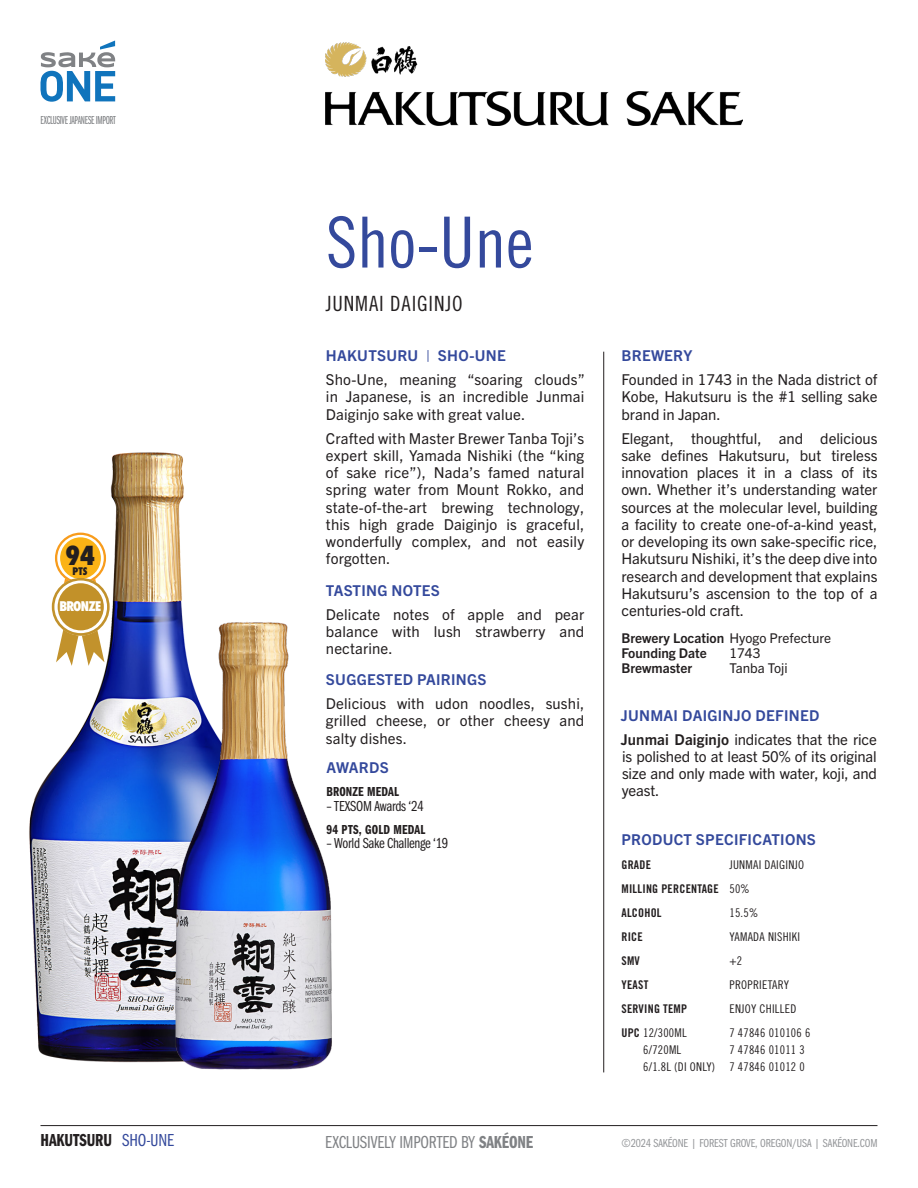
<style>
.page{position:relative;width:918px;height:1188px;background:#fff}
.page>*{position:absolute;margin:0;border:0;box-sizing:border-box;transform-origin:0 0}
.t1{font:70.5px "Trade Gothic LT Pro Cn 18";color:#34499c}
.t2{font:800 condensed 25.5px "Futura";color:#231f20}
.t3{font:21px "Trade Gothic LT Pro Cn 18";letter-spacing:.04em;color:#231f20}
.t4{font:18px "Franklin Gothic URW Com Boo";letter-spacing:-.01em;color:#808285}
.t5{font:18px "Franklin Gothic URW Com Dem";letter-spacing:-.01em;color:#231f20}
.t6{font:15px/17.2px "Trade Gothic Next LT Pro";letter-spacing:.01em;color:#231f20;text-align:justify}
.t7{font:700 15px "Trade Gothic Next LT Pro";letter-spacing:.02em;color:#34499c}
.t8{font:15px "Franklin Gothic URW Com Boo";letter-spacing:-.02em;color:#231f20}
.t9{font:700 13.5px/15px "Trade Gothic Next LT Pro";color:#231f20}
.t10{font:13.5px "Franklin Gothic URW Com Dem";letter-spacing:.01em;color:#231f20}
.t11{font:13.5px "Trade Gothic Next LT Pro";color:#231f20}
.t12{font:800 condensed 13.05px "Futura";letter-spacing:-.06em;color:#fff}
.t13{font:12px/17.2px "Trade Gothic LT Pro Cn 18";letter-spacing:.02em;color:#231f20;text-align:right}
.t14{font:12px "Trade Gothic LT Pro Bd Cn 20";letter-spacing:.02em;color:#231f20}
.t15{font:12px "Franklin Gothic URW Com Boo";letter-spacing:-.01em;color:#939598}
.t16{font:12px "Franklin Gothic URW Ext Com D Boo";letter-spacing:-.03em;color:#808285}
.t17{font:800 condensed 10.2px "Futura";color:#231f20}
.s1{font-family:"Franklin Gothic URW Com Boo";color:#34499c}
.s2{font-weight:400}
.s3{font-weight:700}
.s4{font-family:"Trade Gothic LT Pro Cn 18"}
.s5{font-family:"Trade Gothic LT Pro Bd Cn 20"}
.s6{font-family:"Franklin Gothic URW Com Dem"}
</style>
<div class="page">
<img style="left:326px;top:91px;width:417px;height:34px">
<img style="left:325px;top:42px;width:93px;height:35px">
<hr style="left:603px;top:352px;width:1px;height:720px;background:#231f20">
<hr style="left:40px;top:1125px;width:838px;height:1px;background:#231f20">
<svg style="left:40px;top:40px;width:75px;height:62px"></svg>
<img style="left:29px;top:452px;width:155px;height:611px">
<img style="left:163px;top:611px;width:169px;height:459px">
<div style="left:55px;top:533px;width:51px;height:51px;border:2px solid #f89c1c;border-radius:50%"></div>
<svg style="left:56px;top:535px;width:48px;height:131px"></svg>
<div style="left:55px;top:581px;width:51px;height:52px;background:#c29129;border-radius:50%"></div>
<div style="left:52px;top:578px;width:57px;height:58px;border:5px solid #fff;border-radius:50%"></div>
<div style="left:52px;top:578px;width:58px;height:58px;border:3px solid #c2922c;border-radius:50%"></div>
<p class="t16" style="left:40px;top:114px;width:77px">EXCLUSIVE JAPANESE IMPORT</p>
<p class="t2" style="left:65px;top:538px;width:32px">94</p>
<p class="t17" style="left:73px;top:565px;width:17px">PTS</p>
<p class="t12" style="left:59px;top:598px;width:43px">BRONZE</p>
<p class="t5" style="left:40px;top:1128px;width:135px">HAKUTSURU <span class="s1">SHO-UNE</span></p>
<p class="t1" style="left:326px;top:201px;width:209px">Sho-Une</p>
<p class="t3" style="left:326px;top:291px;width:138px">JUNMAI DAIGINJO</p>
<p class="t7" style="left:326px;top:345px;width:181px">HAKUTSURU <span class="s2">|</span> SHO-UNE</p>
<p class="t6" style="left:326px;top:370px;width:260px">Sho-Une, meaning “soaring clouds” in Japanese, is an incredible Junmai Daiginjo sake with great value.</p>
<p class="t6" style="left:326px;top:429px;width:260px">Crafted with Master Brewer Tanba Toji’s expert skill, Yamada Nishiki (the “king of sake rice”), Nada’s famed natural spring water from Mount Rokko, and state-of-the-art brewing technology, this high grade Daiginjo is graceful, wonderfully complex, and not easily forgotten.</p>
<p class="t7" style="left:326px;top:580px;width:115px">TASTING NOTES</p>
<p class="t6" style="left:326px;top:604px;width:260px">Delicate notes of apple and pear balance with lush strawberry and nectarine.</p>
<p class="t7" style="left:326px;top:669px;width:162px">SUGGESTED PAIRINGS</p>
<p class="t6" style="left:326px;top:694px;width:260px">Delicious with udon noodles, sushi, grilled cheese, or other cheesy and salty dishes.</p>
<p class="t7" style="left:327px;top:757px;width:64px">AWARDS</p>
<p class="t10" style="left:327px;top:782px;width:74px">BRONZE MEDAL</p>
<p class="t8" style="left:327px;top:796px;width:99px">– TEXSOM Awards ‘24</p>
<p class="t10" style="left:327px;top:820px;width:100px">94 PTS, GOLD MEDAL</p>
<p class="t8" style="left:327px;top:833px;width:123px">– World Sake Challenge ‘19</p>
<p class="t7" style="left:621px;top:345px;width:72px">BREWERY</p>
<p class="t6" style="left:621px;top:370px;width:258px">Founded in 1743 in the Nada district of Kobe, Hakutsuru is the #1 selling sake brand in Japan.</p>
<p class="t6" style="left:621px;top:429px;width:258px">Elegant, thoughtful, and delicious sake defines Hakutsuru, but tireless innovation places it in a class of its own. Whether it’s understanding water sources at the molecular level, building a facility to create one-of-a-kind yeast, or developing its own sake-specific rice, Hakutsuru Nishiki, it’s the deep dive into research and development that explains Hakutsuru’s ascension to the top of a centuries-old craft.</p>
<p class="t9" style="left:621px;top:629px;width:211px">Brewery Location <span class="s2">Hyogo Prefecture<br></span>Founding Date</p>
<p class="t11" style="left:729px;top:643px;width:32px">1743</p>
<p class="t9" style="left:621px;top:659px;width:72px">Brewmaster</p>
<p class="t11" style="left:729px;top:658px;width:60px">Tanba Toji</p>
<p class="t7" style="left:621px;top:705px;width:200px">JUNMAI DAIGINJO DEFINED</p>
<p class="t6" style="left:621px;top:730px;width:258px"><span class="s3">Junmai Daiginjo</span> indicates that the rice is polished to at least 50% of its original size and only made with water, koji, and yeast.</p>
<p class="t7" style="left:621px;top:829px;width:196px">PRODUCT SPECIFICATIONS</p>
<p class="t14" style="left:621px;top:857px;width:31px">GRADE</p>
<p class="t13" style="left:729px;top:856px;width:76px">JUNMAI DAIGINJO</p>
<p class="t14" style="left:621px;top:881px;width:130px">MILLING PERCENTAGE <span class="s4">50%</span></p>
<p class="t14" style="left:621px;top:905px;width:42px">ALCOHOL</p>
<p class="t13" style="left:729px;top:904px;width:30px">15.5%</p>
<p class="t14" style="left:621px;top:929px;width:23px">RICE</p>
<p class="t13" style="left:729px;top:928px;width:72px">YAMADA NISHIKI</p>
<p class="t14" style="left:621px;top:953px;width:20px">SMV</p>
<p class="t13" style="left:729px;top:952px;width:14px">+2</p>
<p class="t14" style="left:621px;top:977px;width:28px">YEAST</p>
<p class="t13" style="left:729px;top:976px;width:61px">PROPRIETARY</p>
<p class="t14" style="left:621px;top:1001px;width:67px">SERVING TEMP</p>
<p class="t13" style="left:729px;top:1000px;width:68px">ENJOY CHILLED</p>
<p class="t13" style="left:621px;top:1024px;width:67px"><span class="s5">UPC</span> 12/300ML</p>
<p class="t13" style="left:729px;top:1024px;width:82px">7 47846 010106 6</p>
<p class="t13" style="left:643px;top:1041px;width:40px">6/720ML</p>
<p class="t13" style="left:643px;top:1041px;width:163px">7 47846 01011 3<br>6/1.8L (DI ONLY) 7 47846 01012 0</p>
<p class="t4" style="left:325px;top:1129px;width:210px">EXCLUSIVELY IMPORTED BY <span class="s6">SAKÉONE</span></p>
<p class="t15" style="left:621px;top:1135px;width:258px">©2024 SAKÉONE | FOREST GROVE, OREGON/USA | SAKÉONE.COM</p>
</div>
